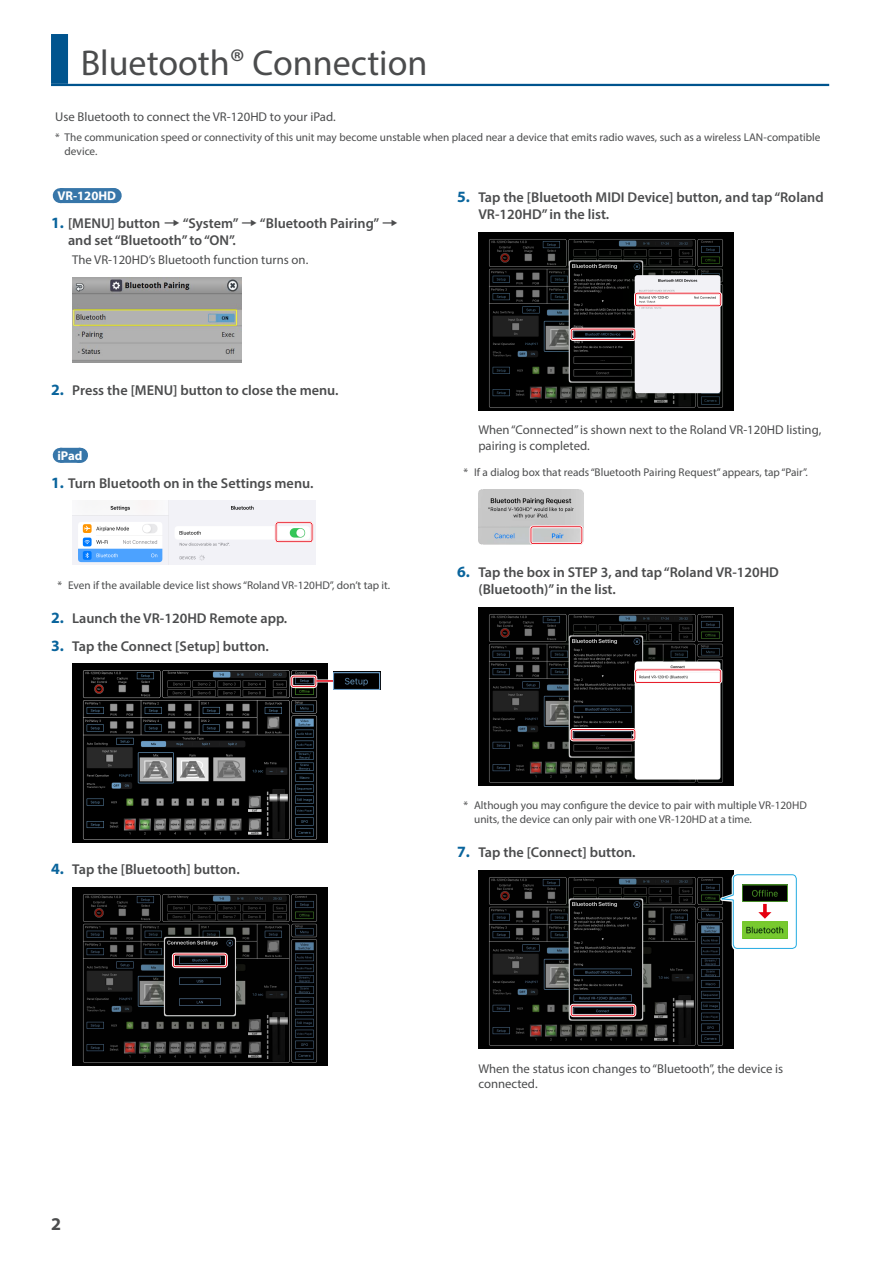
<style>
.page{position:relative;width:893px;height:1263px;background:#fff}
.page>*{position:absolute;margin:0;border:0;box-sizing:border-box;transform-origin:0 0}
.t1{font:36px "Myriad Pro";color:#4b4c4d}
.t2{font:700 18px "Myriad Pro";color:#4b4c4d}
.t3{font:600 14.25px/17.1px "Myriad Pro";color:#4b4c4d}
.t4{font:12.75px/15.3px "Myriad Pro";color:#4b4c4d}
.t5{font:700 12.75px "Myriad Pro";color:#fff}
.t6{font:11.25px/13.5px "Myriad Pro";color:#4b4c4d}
.s1{font-weight:700;font-size:15.75px;color:#09649c}
.s2{font-family:"Roland Owners Manual 01 rev 2";font-weight:400;font-size:21.3px}
</style>
<div class="page">
<div style="left:51px;top:34px;width:17px;height:50px;background:#00548e"></div>
<hr style="left:51px;top:84px;width:778px;height:2px;background:#00548e">
<div style="left:60px;top:188px;width:53px;height:15px;background:#3776a9"></div>
<svg style="left:87px;top:188px;width:27px;height:15px"></svg>
<div style="left:60px;top:448px;width:20px;height:15px;background:#3776a9"></div>
<svg style="left:70px;top:448px;width:11px;height:15px"></svg>
<img style="left:72px;top:278px;width:169px;height:85px">
<img style="left:72px;top:501px;width:243px;height:63px">
<div style="left:275px;top:522px;width:38px;height:21px;border:1px solid #fff;border-radius:3px"></div>
<div style="left:277px;top:523px;width:34px;height:18px;border:1px solid #fff"></div>
<img style="left:72px;top:664px;width:255px;height:178px">
<hr style="left:317px;top:679px;width:30px;height:3px;background:#fff">
<div style="left:291px;top:675px;width:26px;height:13px;border:1px solid #fff;border-radius:3px"></div>
<div style="left:292px;top:677px;width:23px;height:9px;border:1px solid #fff"></div>
<hr style="left:317px;top:680px;width:30px;height:2px;background:#e50010">
<img style="left:333px;top:672px;width:47px;height:17px">
<img style="left:72px;top:887px;width:255px;height:179px">
<div style="left:172px;top:953px;width:55px;height:15px;border:1px solid #fff;border-radius:3px"></div>
<div style="left:174px;top:955px;width:52px;height:11px;border:1px solid #fff"></div>
<img style="left:478px;top:232px;width:256px;height:178px">
<div style="left:634px;top:292px;width:88px;height:15px;border:1px solid #fff;border-radius:3px"></div>
<div style="left:636px;top:294px;width:84px;height:11px;border:1px solid #fff"></div>
<div style="left:570px;top:328px;width:66px;height:13px;border:1px solid #fff;border-radius:3px"></div>
<div style="left:572px;top:330px;width:62px;height:9px;border:1px solid #fff"></div>
<img style="left:478px;top:489px;width:105px;height:55px">
<div style="left:530px;top:526px;width:53px;height:19px;border:1px solid #fff;border-radius:3px"></div>
<div style="left:532px;top:527px;width:49px;height:16px;border:1px solid #fff"></div>
<img style="left:478px;top:607px;width:256px;height:178px">
<div style="left:634px;top:669px;width:88px;height:15px;border:1px solid #fff;border-radius:3px"></div>
<div style="left:636px;top:671px;width:84px;height:11px;border:1px solid #fff"></div>
<div style="left:570px;top:728px;width:66px;height:13px;border:1px solid #fff;border-radius:3px"></div>
<div style="left:572px;top:730px;width:62px;height:9px;border:1px solid #fff"></div>
<img style="left:478px;top:870px;width:256px;height:179px">
<div style="left:570px;top:1004px;width:66px;height:13px;border:1px solid #fff;border-radius:3px"></div>
<div style="left:572px;top:1006px;width:62px;height:9px;border:1px solid #fff"></div>
<div style="left:720px;top:873px;width:78px;height:77px;background:#fff"></div>
<svg style="left:718px;top:874px;width:79px;height:75px"></svg>
<h1 class="t1" style="left:81px;top:41px;width:348px">Bluetooth® Connection</h1>
<p class="t4" style="left:55px;top:109px;width:282px">Use Bluetooth to connect the VR-120HD to your iPad.</p>
<p class="t6" style="left:65px;top:130px;width:757px;text-indent:-9px">* The communication speed or connectivity of this unit may become unstable when placed near a device that emits radio waves, such as a wireless LAN-compatible device.</p>
<p class="t5" style="left:57px;top:187px;width:60px">VR-120HD</p>
<p class="t3" style="left:68px;top:214px;width:332px;text-indent:-17px"><span class="s1">1.</span> [MENU] button <span class="s2">Ó</span> “System” <span class="s2">Ó</span> “Bluetooth Pairing” <span class="s2">Ó </span>and set “Bluetooth” to “ON”.</p>
<p class="t4" style="left:72px;top:252px;width:238px">The VR-120HD’s Bluetooth function turns on.</p>
<p class="t3" style="left:478px;top:188px;width:347px;text-indent:-21px"><span class="s1">5.</span> Tap the [Bluetooth MIDI Device] button, and tap “Roland<br>VR-120HD” in the list.</p>
<p class="t3" style="left:51px;top:381px;width:289px"><span class="s1">2.</span> Press the [MENU] button to close the menu.</p>
<p class="t5" style="left:57px;top:447px;width:27px">iPad</p>
<p class="t3" style="left:51px;top:474px;width:264px"><span class="s1">1.</span> Turn Bluetooth on in the Settings menu.</p>
<p class="t6" style="left:57px;top:578px;width:334px">* Even if the available device list shows “Roland VR-120HD”, don’t tap it.</p>
<p class="t3" style="left:51px;top:609px;width:238px"><span class="s1">2.</span> Launch the VR-120HD Remote app.</p>
<p class="t3" style="left:51px;top:637px;width:219px"><span class="s1">3.</span> Tap the Connect [Setup] button.</p>
<p class="t3" style="left:51px;top:860px;width:190px"><span class="s1">4.</span> Tap the [Bluetooth] button.</p>
<p class="t4" style="left:478px;top:422px;width:344px">When “Connected” is shown next to the Roland VR-120HD listing, pairing is completed.</p>
<p class="t6" style="left:463px;top:465px;width:346px">* If a dialog box that reads “Bluetooth Pairing Request” appears, tap “Pair”.</p>
<p class="t3" style="left:478px;top:563px;width:302px;text-indent:-21px"><span class="s1">6.</span> Tap the box in STEP 3, and tap “Roland VR-120HD (Bluetooth)” in the list.</p>
<p class="t6" style="left:474px;top:799px;width:334px;text-indent:-11px">* Although you may configure the device to pair with multiple VR-120HD units, the device can only pair with one VR-120HD at a time.</p>
<p class="t3" style="left:457px;top:843px;width:180px"><span class="s1">7.</span> Tap the [Connect] button.</p>
<p class="t2" style="left:51px;top:1212px;width:11px">2</p>
<p class="t4" style="left:478px;top:1060px;width:306px">When the status icon changes to “Bluetooth”, the device is connected.</p>
</div>
